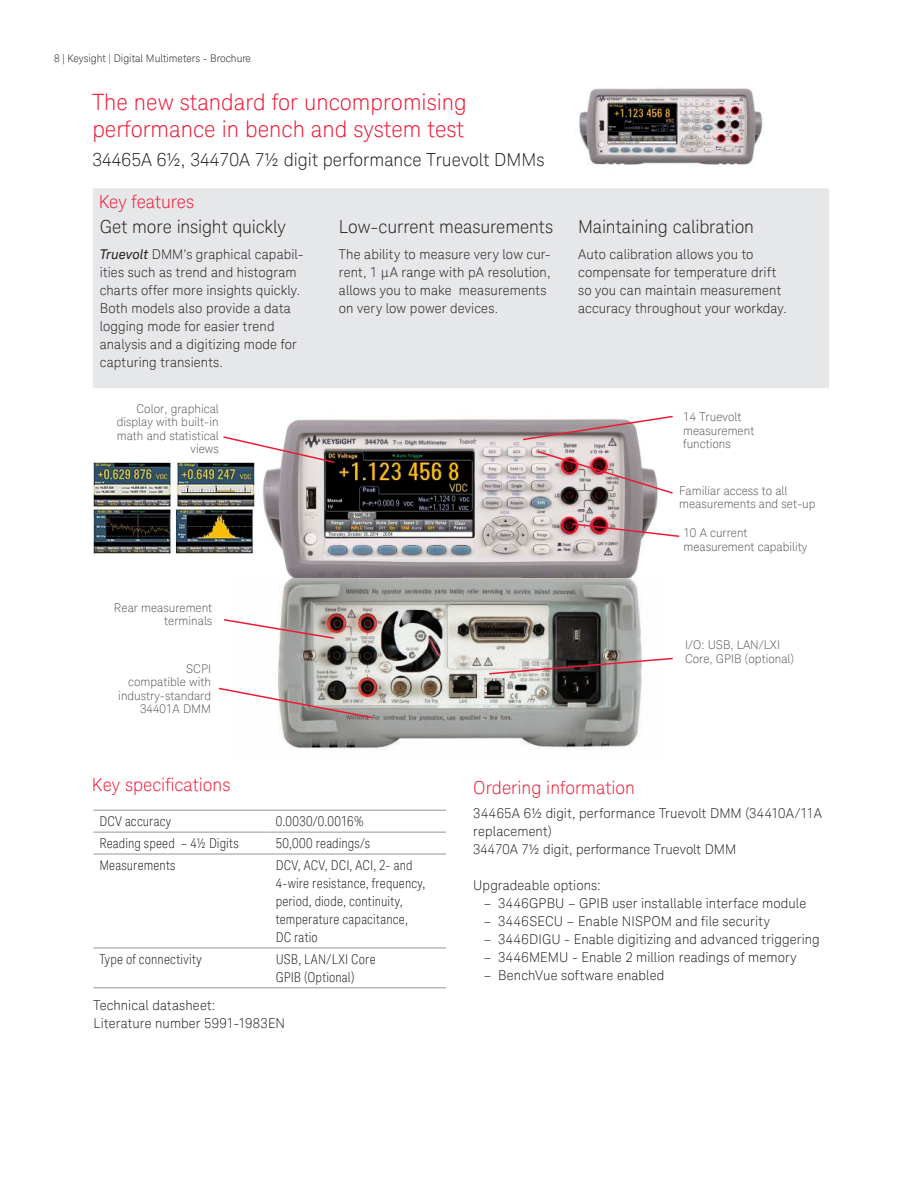
<style>
.page{position:relative;width:918px;height:1188px;background:#fff}
.page>*{position:absolute;margin:0;border:0;box-sizing:border-box;transform-origin:0 0}
.t1{font:300 22.5px/27px "Keysight Sans";color:#ed1a36}
.t2{font:300 18px "Keysight Sans";color:#231f20}
.t3{font:300 18px "Keysight Sans";color:#ed1a36}
.t4{font:300 13.5px/18px "Keysight Sans";letter-spacing:.01em;color:#231f20}
.t5{font:300 condensed 13.5px/18px "Keysight Sans";letter-spacing:.015em;color:#231f20}
.t6{font:300 12px/13.5px "Keysight Sans";color:#57585a}
.t7{font:300 10.5px "Keysight Sans";color:#231f20}
.s1{font-weight:400;font-style:italic}
</style>
<div class="page">
<img style="left:579px;top:88px;width:184px;height:77px">
<hr style="left:93px;top:810px;width:177px;height:1px;background:#939598">
<hr style="left:270px;top:810px;width:176px;height:1px;background:#939598">
<hr style="left:93px;top:832px;width:177px;height:1px;background:#939598">
<hr style="left:270px;top:832px;width:176px;height:1px;background:#939598">
<hr style="left:93px;top:854px;width:177px;height:1px;background:#939598">
<hr style="left:270px;top:854px;width:176px;height:1px;background:#939598">
<hr style="left:93px;top:948px;width:177px;height:1px;background:#939598">
<hr style="left:270px;top:948px;width:176px;height:1px;background:#939598">
<hr style="left:93px;top:987px;width:177px;height:1px;background:#939598">
<hr style="left:270px;top:987px;width:176px;height:1px;background:#939598">
<img style="left:263px;top:419px;width:395px;height:159px">
<img style="left:278px;top:578px;width:364px;height:172px">
<img style="left:94px;top:463px;width:161px;height:91px">
<svg style="left:222px;top:435px;width:114px;height:29px"></svg>
<svg style="left:571px;top:522px;width:109px;height:16px"></svg>
<img style="left:536px;top:450px;width:137px;height:45px">
<svg style="left:521px;top:415px;width:152px;height:26px"></svg>
<svg style="left:488px;top:657px;width:185px;height:18px;background:#a89797"></svg>
<svg style="left:224px;top:618px;width:112px;height:22px"></svg>
<svg style="left:219px;top:687px;width:155px;height:32px"></svg>
<div style="left:93px;top:188px;width:736px;height:200px;background:#e6e7e9"></div>
<p class="t7" style="left:54px;top:53px;width:199px">8 | Keysight | Digital Multimeters - Brochure</p>
<h1 class="t1" style="left:92px;top:90px;width:376px">The new standard for uncompromising performance in bench and system test</h1>
<h2 class="t2" style="left:92px;top:152px;width:454px">34465A 6½, 34470A 7½ digit performance Truevolt DMMs</h2>
<h2 class="t3" style="left:99px;top:193px;width:97px">Key features</h2>
<h2 class="t2" style="left:100px;top:219px;width:188px">Get more insight quickly</h2>
<p class="t4" style="left:100px;top:247px;width:205px"><span class="s1">Truevolt</span> DMM’s graphical capabil&shy;ities such as trend and histogram charts offer more insights quickly.<br>Both models also provide a data logging mode for easier trend analysis and a digitizing mode for capturing transients.</p>
<p class="t6" style="left:117px;top:402px;width:104px;text-align:right">Color, graphical display with built-in math and statistical views</p>
<p class="t6" style="left:114px;top:602px;width:100px;text-align:right">Rear measurement terminals</p>
<p class="t6" style="left:118px;top:663px;width:94px;text-align:right">SCPI<br>compatible with industry-standard<br>34401A DMM</p>
<h2 class="t2" style="left:339px;top:219px;width:216px">Low-current measurements</h2>
<p class="t4" style="left:339px;top:247px;width:213px">The ability to measure very low cur&shy;rent, 1 µA range with pA resolution, allows you to make measurements on very low power devices.</p>
<h2 class="t2" style="left:578px;top:219px;width:177px">Maintaining calibration</h2>
<p class="t4" style="left:578px;top:247px;width:210px">Auto calibration allows you to compensate for temperature drift so you can maintain measurement accuracy throughout your workday.</p>
<p class="t6" style="left:683px;top:411px;width:73px">14 Truevolt measurement functions</p>
<p class="t6" style="left:679px;top:485px;width:138px">Familiar access to all measurements and set-up</p>
<p class="t6" style="left:683px;top:527px;width:126px">10 A current measurement capability</p>
<p class="t6" style="left:685px;top:639px;width:111px">I/O: USB, LAN/LXI<br>Core, GPIB (optional)</p>
<h2 class="t3" style="left:92px;top:774px;width:140px">Key speciications</h2>
<p class="t5" style="left:99px;top:813px;width:73px">DCV accuracy</p>
<p class="t5" style="left:276px;top:813px;width:89px">0.0030/0.0016%</p>
<p class="t5" style="left:99px;top:835px;width:141px">Reading speed – 4½ Digits</p>
<p class="t5" style="left:276px;top:835px;width:96px">50,000 readings/s</p>
<p class="t5" style="left:99px;top:857px;width:78px">Measurements</p>
<p class="t5" style="left:276px;top:857px;width:151px">DCV, ACV, DCI, ACI, 2- and<br>4-wire resistance, frequency, period, diode, continuity, temperature capacitance,<br>DC ratio</p>
<p class="t5" style="left:99px;top:951px;width:104px">Type of connectivity</p>
<p class="t5" style="left:276px;top:951px;width:101px">USB, LAN/LXI Core<br>GPIB (Optional)</p>
<p class="t4" style="left:94px;top:998px;width:193px">Technical datasheet:<br>Literature number 5991-1983EN</p>
<h2 class="t3" style="left:473px;top:779px;width:163px">Ordering information</h2>
<p class="t4" style="left:473px;top:806px;width:350px">34465A 6½ digit, performance Truevolt DMM (34410A/11A replacement)<br>34470A 7½ digit, performance Truevolt DMM</p>
<p class="t4" style="left:473px;top:878px;width:129px">Upgradeable options:</p>
<p class="t4" style="left:484px;top:896px;width:324px">– 3446GPBU – GPIB user installable interface module</p>
<p class="t4" style="left:484px;top:914px;width:287px">– 3446SECU – Enable NISPOM and file security</p>
<p class="t4" style="left:484px;top:932px;width:337px">– 3446DIGU - Enable digitizing and advanced triggering</p>
<p class="t4" style="left:484px;top:950px;width:314px">– 3446MEMU - Enable 2 million readings of memory</p>
<p class="t4" style="left:484px;top:968px;width:182px">– BenchVue software enabled</p>
</div>
